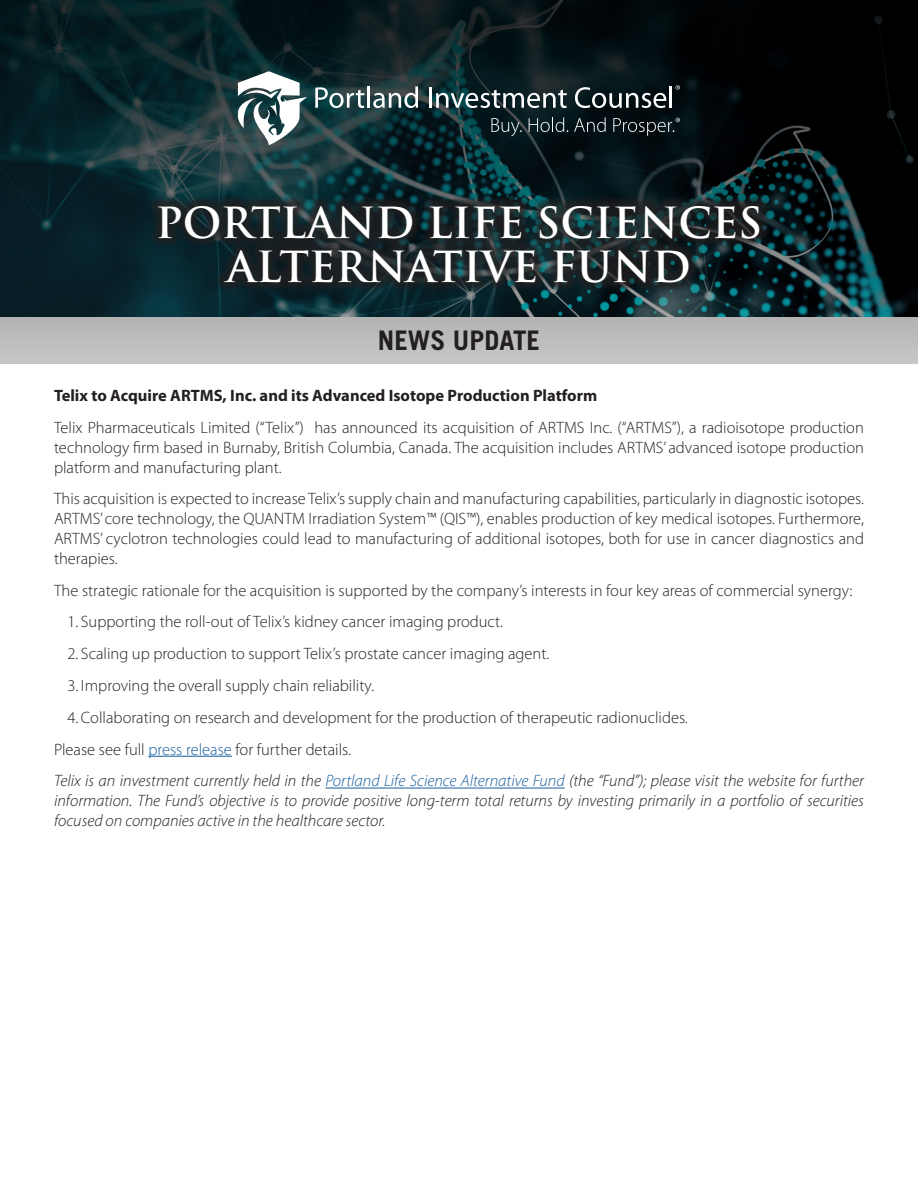
<style>
.page{position:relative;width:918px;height:1188px;background:#fff}
.page>*{position:absolute;margin:0;border:0;box-sizing:border-box;transform-origin:0 0}
.t1{font:700 41.7px "Trajan Pro";color:#fff}
.t2{font:700 27px "Trade Gothic";color:#231f20}
.t3{font:300 16.5px/19.8px "Myriad Pro";color:#231f20;text-align:justify}
.t4{font:italic 300 16.5px/19.8px "Myriad Pro";color:#231f20;text-align:justify}
.t5{font:700 16.5px "Myriad Pro";color:#231f20}
.s1{color:#175d9e}
</style>
<div class="page">
<hr style="left:148px;top:756px;width:84px;height:1px;background:#175d9e">
<hr style="left:325px;top:788px;width:240px;height:1px;background:#175d9e">
<svg style="left:0;top:0;width:918px;height:364px;background:#28383b"></svg>
<div style="left:147px;top:195px;width:623px;height:98px;background:#231f20;opacity:.75"></div>
<svg style="left:238px;top:71px;width:69px;height:74px"></svg>
<svg style="left:315px;top:87px;width:49px;height:21px"></svg>
<hr style="left:367px;top:86px;width:3px;height:22px;background:#fff">
<svg style="left:373px;top:86px;width:45px;height:22px"></svg>
<hr style="left:429px;top:88px;width:2px;height:20px;background:#fff">
<svg style="left:436px;top:90px;width:131px;height:18px"></svg>
<svg style="left:575px;top:87px;width:91px;height:21px"></svg>
<hr style="left:670px;top:86px;width:2px;height:22px;background:#fff">
<svg style="left:491px;top:118px;width:31px;height:18px"></svg>
<svg style="left:529px;top:117px;width:39px;height:15px"></svg>
<svg style="left:574px;top:117px;width:32px;height:15px"></svg>
<svg style="left:613px;top:118px;width:67px;height:18px"></svg>
<svg style="left:675px;top:85px;width:5px;height:5px"></svg>
<p class="t1" style="left:155px;top:197px;width:609px">PORTLAND LIFE SCIENCES</p>
<p class="t1" style="left:227px;top:241px;width:466px">ALTERNATIVE FUND</p>
<p class="t2" style="left:378px;top:324px;width:164px">NEWS UPDATE</p>
<p class="t5" style="left:54px;top:385px;width:545px">Telix to Acquire ARTMS, Inc. and its Advanced Isotope Production Platform</p>
<p class="t3" style="left:54px;top:417px;width:811px">Telix Pharmaceuticals Limited (“Telix”) has announced its acquisition of ARTMS Inc. (“ARTMS”), a radioisotope production technology firm based in Burnaby, British Columbia, Canada. The acquisition includes ARTMS’ advanced isotope production platform and manufacturing plant.</p>
<p class="t3" style="left:54px;top:489px;width:812px">This acquisition is expected to increase Telix’s supply chain and manufacturing capabilities, particularly in diagnostic isotopes.<br>ARTMS’ core technology, the QUANTM Irradiation System™ (QIS™), enables production of key medical isotopes. Furthermore, ARTMS’ cyclotron technologies could lead to manufacturing of additional isotopes, both for use in cancer diagnostics and therapies.</p>
<p class="t3" style="left:54px;top:580px;width:800px">The strategic rationale for the acquisition is supported by the company’s interests in four key areas of commercial synergy:</p>
<p class="t3" style="left:68px;top:612px;width:437px">1. Supporting the roll-out of Telix’s kidney cancer imaging product.</p>
<p class="t3" style="left:68px;top:644px;width:483px">2. Scaling up production to support Telix’s prostate cancer imaging agent.</p>
<p class="t3" style="left:68px;top:675px;width:308px">3. Improving the overall supply chain reliability.</p>
<p class="t3" style="left:68px;top:707px;width:622px">4. Collaborating on research and development for the production of therapeutic radionuclides.</p>
<p class="t3" style="left:54px;top:739px;width:299px">Please see full <span class="s1">press release</span> for further details.</p>
<p class="t4" style="left:54px;top:771px;width:811px">Telix is an investment currently held in the <span class="s1">Portland Life Science Alternative Fund</span> (the “Fund”); please visit the website for further information. The Fund’s objective is to provide positive long-term total returns by investing primarily in a portfolio of securities focused on companies active in the healthcare sector.</p>
</div>
